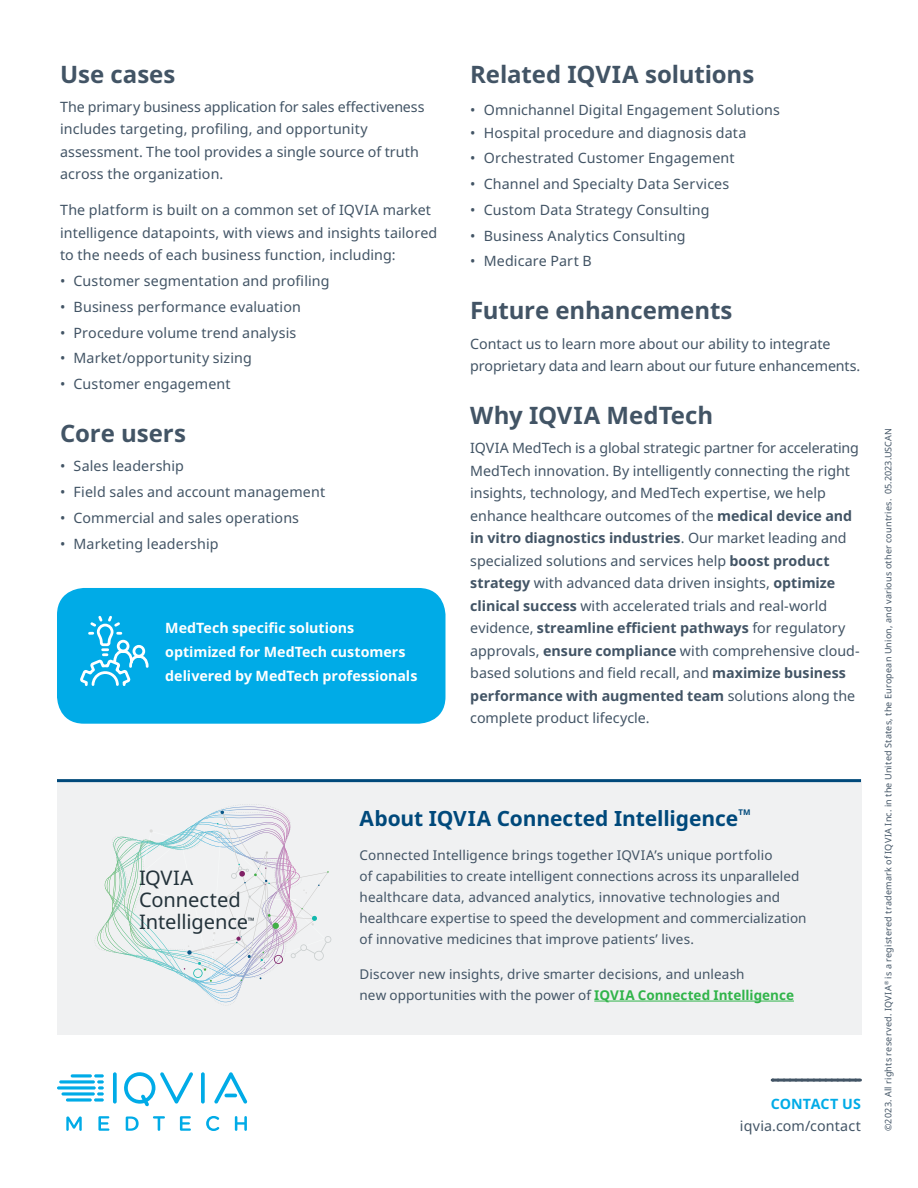
<style>
.page{position:relative;width:918px;height:1188px;background:#fff}
.page>*{position:absolute;margin:0;border:0;box-sizing:border-box;transform-origin:0 0}
.t1{font:700 24px "Noto Sans";letter-spacing:-.005em;color:#425465}
.t2{font:700 21px "Noto Sans";letter-spacing:-.005em;color:#00497b}
.t3{font:20.1px/22px "Noto Sans";letter-spacing:-.005em;color:#23323a}
.t4{font:14.25px/22.5px "Noto Sans";letter-spacing:.005em;color:#425465}
.t5{font:700 14.25px/24px "Noto Sans";color:#fff}
.t6{font:700 14.25px "Noto Sans";letter-spacing:.01em;color:#00abe7}
.t7{font:13.5px/21px "Noto Sans";letter-spacing:.01em;color:#425465}
.t8{font:9px "Noto Sans";letter-spacing:.025em;color:#425465}
.t9{font:8.85px "Noto Sans";color:#23323a}
.t10{font:700 7.8px "Noto Sans";color:#00497b}
.s1{font-weight:700}
.s2{font-weight:700;color:#31b44a}
</style>
<div class="page">
<svg style="left:772px;top:1079px;width:88px;height:3px"></svg>
<svg style="left:113px;top:1072px;width:4px;height:32px"></svg>
<svg style="left:201px;top:1072px;width:4px;height:32px"></svg>
<svg style="left:124px;top:1072px;width:69px;height:35px"></svg>
<svg style="left:214px;top:1072px;width:33px;height:32px"></svg>
<svg style="left:66px;top:1098px;width:26px;height:4px"></svg>
<svg style="left:94px;top:1098px;width:10px;height:4px"></svg>
<svg style="left:94px;top:1074px;width:10px;height:22px"></svg>
<svg style="left:61px;top:1092px;width:34px;height:4px"></svg>
<svg style="left:57px;top:1086px;width:39px;height:4px"></svg>
<svg style="left:59px;top:1080px;width:36px;height:4px"></svg>
<svg style="left:71px;top:1074px;width:21px;height:4px"></svg>
<svg style="left:153px;top:1116px;width:12px;height:15px"></svg>
<svg style="left:180px;top:1116px;width:11px;height:15px"></svg>
<svg style="left:206px;top:1116px;width:13px;height:15px"></svg>
<svg style="left:235px;top:1116px;width:12px;height:15px"></svg>
<svg style="left:98px;top:1116px;width:11px;height:15px"></svg>
<svg style="left:66px;top:1117px;width:16px;height:14px"></svg>
<svg style="left:126px;top:1117px;width:13px;height:14px"></svg>
<div style="left:57px;top:779px;width:804px;height:255px;background:#f0f1f2"></div>
<hr style="left:594px;top:1001px;width:200px;height:1px;background:#31b44a">
<svg style="left:96px;top:804px;width:235px;height:201px"></svg>
<hr style="left:57px;top:779px;width:804px;height:3px;background:#00497b">
<div style="left:57px;top:588px;width:388px;height:136px;background:#00abe7;border-radius:27px"></div>
<svg style="left:80px;top:615px;width:69px;height:71px"></svg>
<h1 class="t1" style="left:60px;top:57px;width:117px">Use cases</h1>
<p class="t4" style="left:60px;top:96px;width:366px">The primary business application for sales effectiveness includes targeting, profiling, and opportunity assessment. The tool provides a single source of truth across the organization.</p>
<p class="t4" style="left:60px;top:199px;width:379px">The platform is built on a common set of IQVIA market intelligence datapoints, with views and insights tailored to the needs of each business function, including:</p>
<p class="t4" style="left:60px;top:270px;width:271px">• Customer segmentation and profiling</p>
<p class="t4" style="left:60px;top:296px;width:242px">• Business performance evaluation</p>
<p class="t4" style="left:60px;top:322px;width:238px">• Procedure volume trend analysis</p>
<p class="t4" style="left:60px;top:347px;width:193px">• Market/opportunity sizing</p>
<p class="t4" style="left:60px;top:373px;width:172px">• Customer engagement</p>
<h1 class="t1" style="left:60px;top:416px;width:127px">Core users</h1>
<p class="t4" style="left:60px;top:455px;width:125px">• Sales leadership</p>
<p class="t4" style="left:60px;top:481px;width:267px">• Field sales and account management</p>
<p class="t4" style="left:60px;top:507px;width:240px">• Commercial and sales operations</p>
<p class="t4" style="left:60px;top:532px;width:160px">• Marketing leadership</p>
<p class="t5" style="left:165px;top:616px;width:254px">MedTech specific solutions optimized for MedTech customers delivered by MedTech professionals</p>
<h1 class="t1" style="left:470px;top:57px;width:285px">Related IQVIA solutions</h1>
<p class="t4" style="left:470px;top:99px;width:311px">• Omnichannel Digital Engagement Solutions</p>
<p class="t4" style="left:470px;top:122px;width:278px">• Hospital procedure and diagnosis data</p>
<p class="t4" style="left:470px;top:147px;width:266px">• Orchestrated Customer Engagement</p>
<p class="t4" style="left:470px;top:173px;width:261px">• Channel and Specialty Data Services</p>
<p class="t4" style="left:470px;top:199px;width:241px">• Custom Data Strategy Consulting</p>
<p class="t4" style="left:470px;top:225px;width:217px">• Business Analytics Consulting</p>
<p class="t4" style="left:470px;top:250px;width:123px">• Medicare Part B</p>
<h1 class="t1" style="left:470px;top:294px;width:264px">Future enhancements</h1>
<p class="t4" style="left:470px;top:332px;width:392px">Contact us to learn more about our ability to integrate proprietary data and learn about our future enhancements.</p>
<h1 class="t1" style="left:470px;top:398px;width:244px">Why IQVIA MedTech</h1>
<p class="t4" style="left:470px;top:437px;width:391px">IQVIA MedTech is a global strategic partner for accelerating MedTech innovation. By intelligently connecting the right insights, technology, and MedTech expertise, we help enhance healthcare outcomes of the <span class="s1">medical device and in vitro diagnostics industries</span>. Our market leading and specialized solutions and services help <span class="s1">boost product strategy</span> with advanced data driven insights, <span class="s1">optimize clinical success</span> with accelerated trials and real-world evidence, <span class="s1">streamline efficient pathways</span> for regulatory approvals, <span class="s1">ensure compliance</span> with comprehensive cloud&shy;based solutions and field recall, and <span class="s1">maximize business performance with augmented team</span> solutions along the complete product lifecycle.</p>
<h3 class="t3" style="left:139px;top:869px;width:111px">IQVIA<br>Connected<br>Intelligence</h3>
<p class="t9" style="left:248px;top:915px;width:8px">™</p>
<h2 class="t2" style="left:360px;top:803px;width:380px">About IQVIA Connected Intelligence</h2>
<p class="t10" style="left:738px;top:807px;width:14px">TM</p>
<p class="t7" style="left:360px;top:845px;width:448px">Connected Intelligence brings together IQVIA’s unique portfolio<br>of capabilities to create intelligent connections across its unparalleled healthcare data, advanced analytics, innovative technologies and healthcare expertise to speed the development and commercialization of innovative medicines that improve patients’ lives.</p>
<p class="t7" style="left:360px;top:964px;width:436px">Discover new insights, drive smarter decisions, and unleash<br>new opportunities with the power of <span class="s2">IQVIA Connected Intelligence</span></p>
<p class="t6" style="left:771px;top:1093px;width:92px">CONTACT US</p>
<p class="t4" style="left:740px;top:1115px;width:123px">iqvia.com/contact</p>
<p class="t8" style="left:882px;top:1131px;width:705px;rotate:-90deg">©2023. All rights reserved. IQVIA<sup>®</sup> is a registered trademark of IQVIA Inc. in the United States, the European Union, and various other countries. 05.2023.USCAN</p>
</div>
